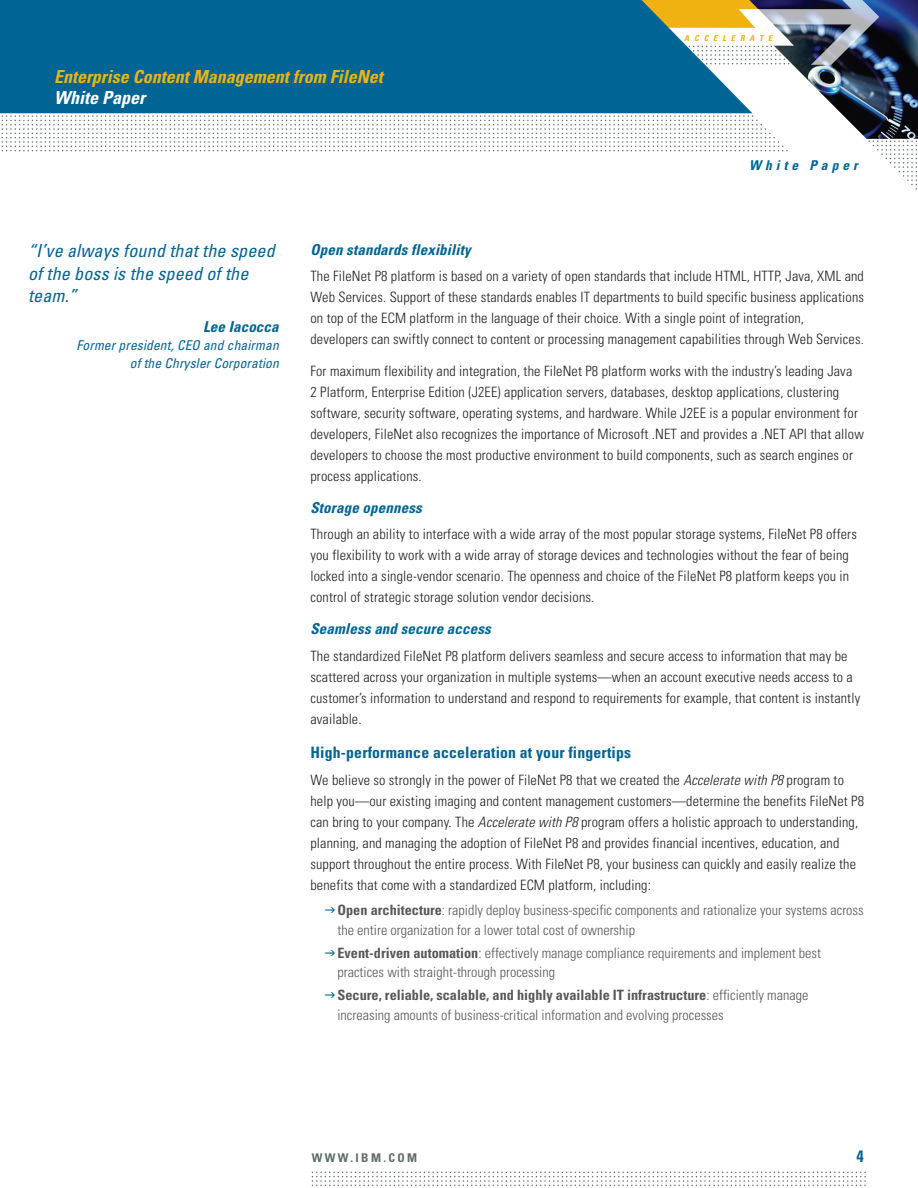
<style>
.page{position:relative;width:918px;height:1188px;background:#fff}
.page>*{position:absolute;margin:0;border:0;box-sizing:border-box;transform-origin:0 0}
.t1{font:italic condensed 18px/22.5px "Univers";letter-spacing:.01em;color:#006494}
.t2{font:italic 700 condensed 18px "Univers";color:#efb211}
.t3{font:italic 700 condensed 18px "Univers";color:#fff}
.t4{font:700 condensed 15.75px "Univers";letter-spacing:.01em;color:#006494}
.t5{font:italic 700 condensed 15px "Univers";letter-spacing:.01em;color:#006494}
.t6{font:300 condensed 14.25px/21px "Univers";letter-spacing:.01em;color:#231f20}
.t7{font:300 condensed 14.25px/19.5px "Univers";color:#57585a}
.t8{font:italic condensed 13.5px/18px "Univers";letter-spacing:.01em;color:#006494;text-align:right}
.t9{font:italic 700 condensed 13.5px "Univers";letter-spacing:.3em;color:#006494}
.t10{font:700 condensed 12px "Univers";letter-spacing:.2em;color:#5d6e65}
.t11{font:italic 700 condensed 8.25px "Univers";letter-spacing:.6em;color:#efb211}
.s1{font-style:italic}
.s2{font-weight:700}
</style>
<div class="page">
<img style="left:736px;top:0;width:182px;height:139px">
<img style="left:752px;top:0;width:127px;height:82px">
<svg style="left:0;top:0;width:752px;height:113px;background:#126c94"></svg>
<svg style="left:2px;top:115px;width:786px;height:36px"></svg>
<svg style="left:868px;top:140px;width:49px;height:50px"></svg>
<svg style="left:312px;top:1172px;width:554px;height:14px"></svg>
<p class="t2" style="left:54px;top:65px;width:330px">Enterprise Content Management from FileNet</p>
<p class="t3" style="left:54px;top:86px;width:93px">White Paper</p>
<p class="t11" style="left:684px;top:33px;width:90px">ACCELERATE</p>
<p class="t9" style="left:749px;top:157px;width:110px">White Paper</p>
<p class="t1" style="left:28px;top:239px;width:248px">“I’ve always found that the speed of the boss is the speed of the team.”</p>
<p class="t5" style="left:203px;top:317px;width:77px">Lee Iacocca</p>
<p class="t8" style="left:76px;top:336px;width:204px">Former president, CEO and chairman of the Chrysler Corporation</p>
<p class="t5" style="left:310px;top:240px;width:162px">Open standards flexibility</p>
<p class="t6" style="left:310px;top:266px;width:555px">The FileNet P8 platform is based on a variety of open standards that include HTML, HTTP, Java, XML and Web Services. Support of these standards enables IT departments to build specific business applications on top of the ECM platform in the language of their choice. With a single point of integration, developers can swiftly connect to content or processing management capabilities through Web Services.</p>
<p class="t6" style="left:310px;top:361px;width:555px">For maximum flexibility and integration, the FileNet P8 platform works with the industry’s leading Java<br>2 Platform, Enterprise Edition (J2EE) application servers, databases, desktop applications, clustering software, security software, operating systems, and hardware. While J2EE is a popular environment for developers, FileNet also recognizes the importance of Microsoft .NET and provides a .NET API that allow developers to choose the most productive environment to build components, such as search engines or process applications.</p>
<p class="t5" style="left:310px;top:498px;width:113px">Storage openness</p>
<p class="t6" style="left:310px;top:524px;width:548px">Through an ability to interface with a wide array of the most popular storage systems, FileNet P8 offers you flexibility to work with a wide array of storage devices and technologies without the fear of being locked into a single-vendor scenario. The openness and choice of the FileNet P8 platform keeps you in control of strategic storage solution vendor decisions.</p>
<p class="t5" style="left:310px;top:620px;width:182px">Seamless and secure access</p>
<p class="t6" style="left:310px;top:645px;width:551px">The standardized FileNet P8 platform delivers seamless and secure access to information that may be scattered across your organization in multiple systems—when an account executive needs access to a customer’s information to understand and respond to requirements for example, that content is instantly available.</p>
<p class="t4" style="left:310px;top:743px;width:322px">High-performance acceleration at your fingertips</p>
<p class="t6" style="left:310px;top:769px;width:555px">We believe so strongly in the power of FileNet P8 that we created the <span class="s1">Accelerate with P8</span> program to help you—our existing imaging and content management customers—determine the benefits FileNet P8 can bring to your company. The <span class="s1">Accelerate with P8</span> program offers a holistic approach to understanding, planning, and managing the adoption of FileNet P8 and provides financial incentives, education, and support throughout the entire process. With FileNet P8, your business can quickly and easily realize the benefits that come with a standardized ECM platform, including:</p>
<p class="t7" style="left:338px;top:901px;width:528px"><span class="s2">Open architecture</span>: rapidly deploy business-specific components and rationalize your systems across the entire organization for a lower total cost of ownership</p>
<p class="t7" style="left:338px;top:943px;width:485px"><span class="s2">Event-driven automation</span>: effectively manage compliance requirements and implement best practices with straight-through processing</p>
<p class="t7" style="left:338px;top:986px;width:472px"><span class="s2">Secure, reliable, scalable, and highly available IT infrastructure</span>: efficiently manage increasing amounts of business-critical information and evolving processes</p>
<p class="t10" style="left:312px;top:1150px;width:107px">WWW.IBM.COM</p>
</div>
